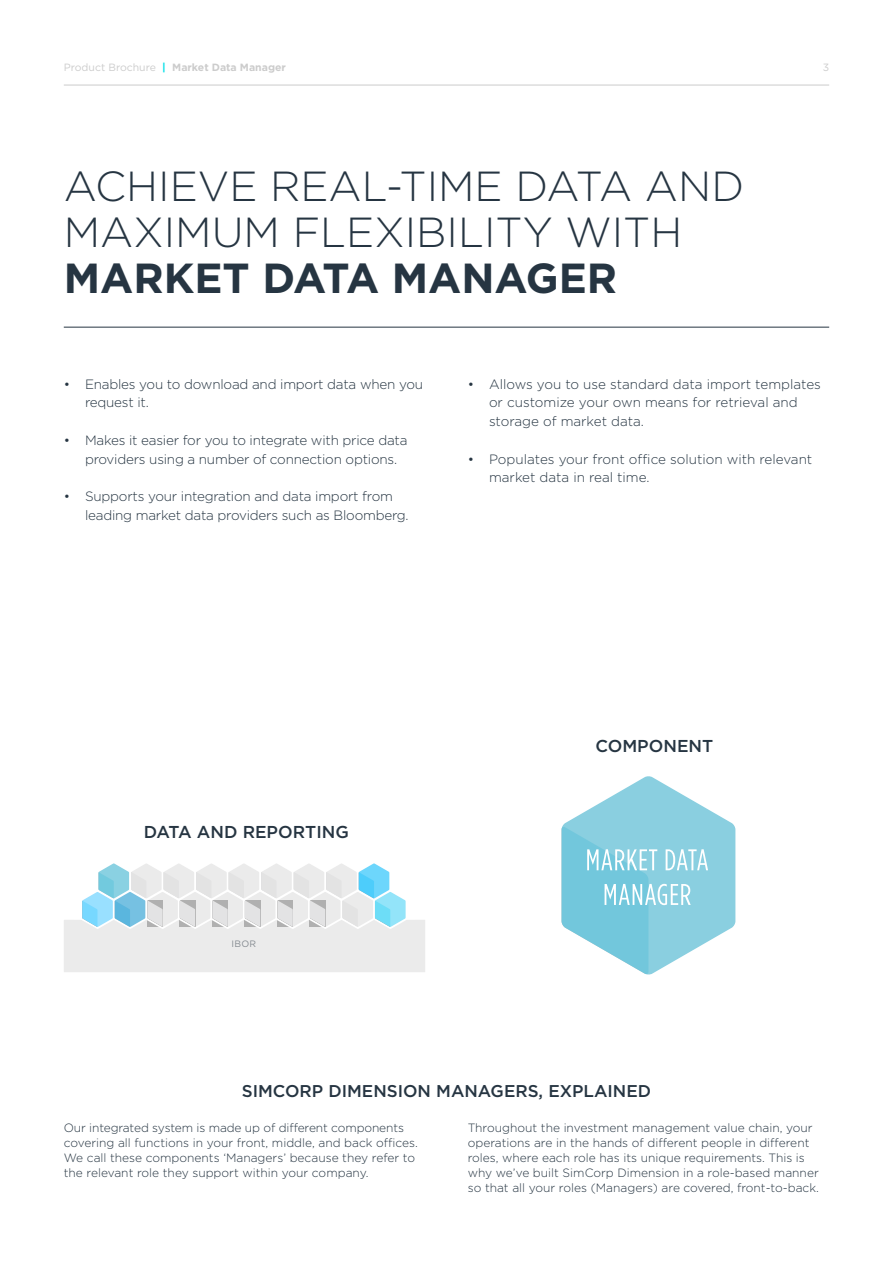
<style>
.page{position:relative;width:893px;height:1263px;background:#fff}
.page>*{position:absolute;margin:0;border:0;box-sizing:border-box;transform-origin:0 0}
.Headline{font:300 42px/46.2px "Gotham";color:#263542}
.Body_sub_heading{font:500 17.25px "Gotham";color:#263542}
.Body_sub_heading-2{font:500 17.1px "Gotham";color:#263542}
.Bodycopy{font:300 13.5px/18.8px "Gotham";letter-spacing:-.015em;color:#263542}
.Bodycopy-2{font:300 12px/15px "Gotham";color:#263542}
.t1{font:700 10.5px "Gotham";color:#ccc}
.t2{font:10.5px "Gotham";color:#ccc}
.t3{font:9.3px "Gotham";letter-spacing:.025em;color:#364750}
.t4{font:9.3px "Gotham";color:#848a90}
.s1{font-weight:400}
.s2{color:#00dee6}
.s3{font-weight:700}
</style>
<div class="page">
<hr style="left:64px;top:85px;width:765px;height:1px;background:#ccc">
<hr style="left:64px;top:327px;width:765px;height:1px;background:#263542">
<svg style="left:64px;top:863px;width:361px;height:109px"></svg>
<svg style="left:561px;top:776px;width:174px;height:198px"></svg>
<p class="t1" style="left:64px;top:62px;width:224px"><span class="s1">Product Brochure</span> <span class="s2">|</span> Market Data Manager</p>
<p class="t2" style="left:823px;top:62px;width:8px">3</p>
<p class="Headline" style="left:64px;top:162px;width:682px">ACHIEVE REAL-TIME DATA AND<br>MAXIMUM FLEXIBILITY WITH<br><span class="s3">MARKET DATA MANAGER</span></p>
<p class="Bodycopy" style="left:85px;top:374px;width:339px;text-indent:-21px">• Enables you to download and import data when you request it.</p>
<p class="Bodycopy" style="left:85px;top:431px;width:324px;text-indent:-21px">• Makes it easier for you to integrate with price data providers using a number of connection options.</p>
<p class="Bodycopy" style="left:85px;top:487px;width:325px;text-indent:-21px">• Supports your integration and data import from leading market data providers such as Bloomberg.</p>
<p class="Bodycopy" style="left:489px;top:374px;width:333px;text-indent:-21px">• Allows you to use standard data import templates or customize your own means for retrieval and storage of market data.</p>
<p class="Bodycopy" style="left:489px;top:449px;width:325px;text-indent:-21px">• Populates your front office solution with relevant market data in real time.</p>
<p class="Body_sub_heading" style="left:144px;top:822px;width:207px">DATA AND REPORTING</p>
<p class="t3" style="left:149px;top:824px;width:191px">REPORTING AND DATA MANAGEMENT</p>
<p class="t4" style="left:232px;top:939px;width:26px">IBOR</p>
<p class="Body_sub_heading" style="left:595px;top:736px;width:119px">COMPONENT</p>
<p class="Body_sub_heading-2" style="left:242px;top:1081px;width:411px">SIMCORP DIMENSION MANAGERS, EXPLAINED</p>
<p class="Bodycopy-2" style="left:64px;top:1120px;width:356px">Our integrated system is made up of different components covering all functions in your front, middle, and back offices.<br>We call these components ‘Managers’ because they refer to the relevant role they support within your company.</p>
<p class="Bodycopy-2" style="left:468px;top:1120px;width:353px">Throughout the investment management value chain, your operations are in the hands of different people in different roles, where each role has its unique requirements. This is why we’ve built SimCorp Dimension in a role-based manner so that all your roles (Managers) are covered, front-to-back.</p>
</div>
